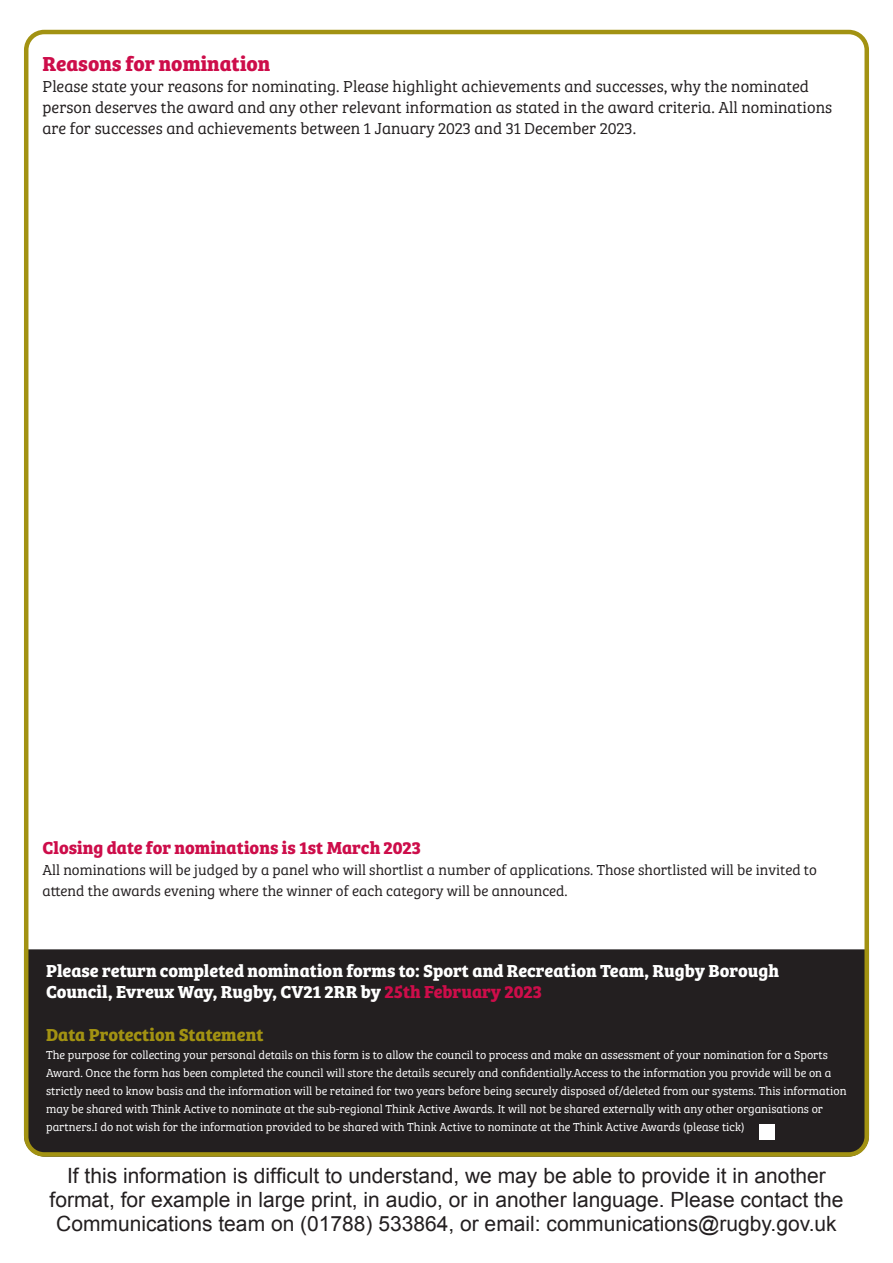
<style>
.page{position:relative;width:893px;height:1263px;background:#fff}
.page>*{position:absolute;margin:0;border:0;box-sizing:border-box;transform-origin:0 0}
.t1{font:21px/24px "Arial";color:#231f20;text-align:center}
.t2{font:700 21px "Bree Serif";color:#cd0d4a}
.t3{font:700 18px/21.6px "Bree Serif";color:#fff}
.t4{font:700 18px "Bree Serif";color:#cd0d4a}
.t5{font:700 18px "Bree Serif";color:#a29212}
.t6{font:16.5px/21px "Bree Serif Lt";color:#231f20}
.t7{font:15px/21px "Bree Serif Lt";color:#231f20}
.t8{font:12px/18px "Bree Serif Lt";color:#fff}
.s1{color:#cd0d4a}
</style>
<div class="page">
<div style="left:29px;top:949px;width:835px;height:203px;background:#231f20"></div>
<div style="left:24px;top:30px;width:845px;height:1127px;border:4px solid #a29212;border-radius:18px"></div>
<div style="left:759px;top:1124px;width:16px;height:16px;background:#fff"></div>
<p class="t2" style="left:43px;top:48px;width:229px">Reasons for nomination</p>
<p class="t6" style="left:43px;top:75px;width:791px">Please state your reasons for nominating. Please highlight achievements and successes, why the nominated person deserves the award and any other relevant information as stated in the award criteria. All nominations are for successes and achievements between 1 January 2023 and 31 December 2023.</p>
<p class="t4" style="left:43px;top:834px;width:380px">Closing date for nominations is 1st March 2023</p>
<p class="t7" style="left:43px;top:858px;width:776px">All nominations will be judged by a panel who will shortlist a number of applications. Those shortlisted will be invited to attend the awards evening where the winner of each category will be announced.</p>
<p class="t3" style="left:46px;top:958px;width:735px">Please return completed nomination forms to: Sport and Recreation Team, Rugby Borough<br>Council, Evreux Way, Rugby, CV21 2RR by <span class="s1">25th February 2023</span></p>
<p class="t5" style="left:46px;top:1021px;width:219px">Data Protection Statement</p>
<p class="t8" style="left:46px;top:1045px;width:802px">The purpose for collecting your personal details on this form is to allow the council to process and make an assessment of your nomination for a Sports Award. Once the form has been completed the council will store the details securely and confidentially.Access to the information you provide will be on a strictly need to know basis and the information will be retained for two years before being securely disposed of/deleted from our systems. This information may be shared with Think Active to nominate at the sub-regional Think Active Awards. It will not be shared externally with any other organisations or partners.I do not wish for the information provided to be shared with Think Active to nominate at the Think Active Awards (please tick)</p>
<p class="t1" style="left:50px;top:1163px;width:795px">If this information is difficult to understand, we may be able to provide it in another format, for example in large print, in audio, or in another language. Please contact the<br>Communications team on (01788) 533864, or email: communications@rugby.gov.uk</p>
</div>
